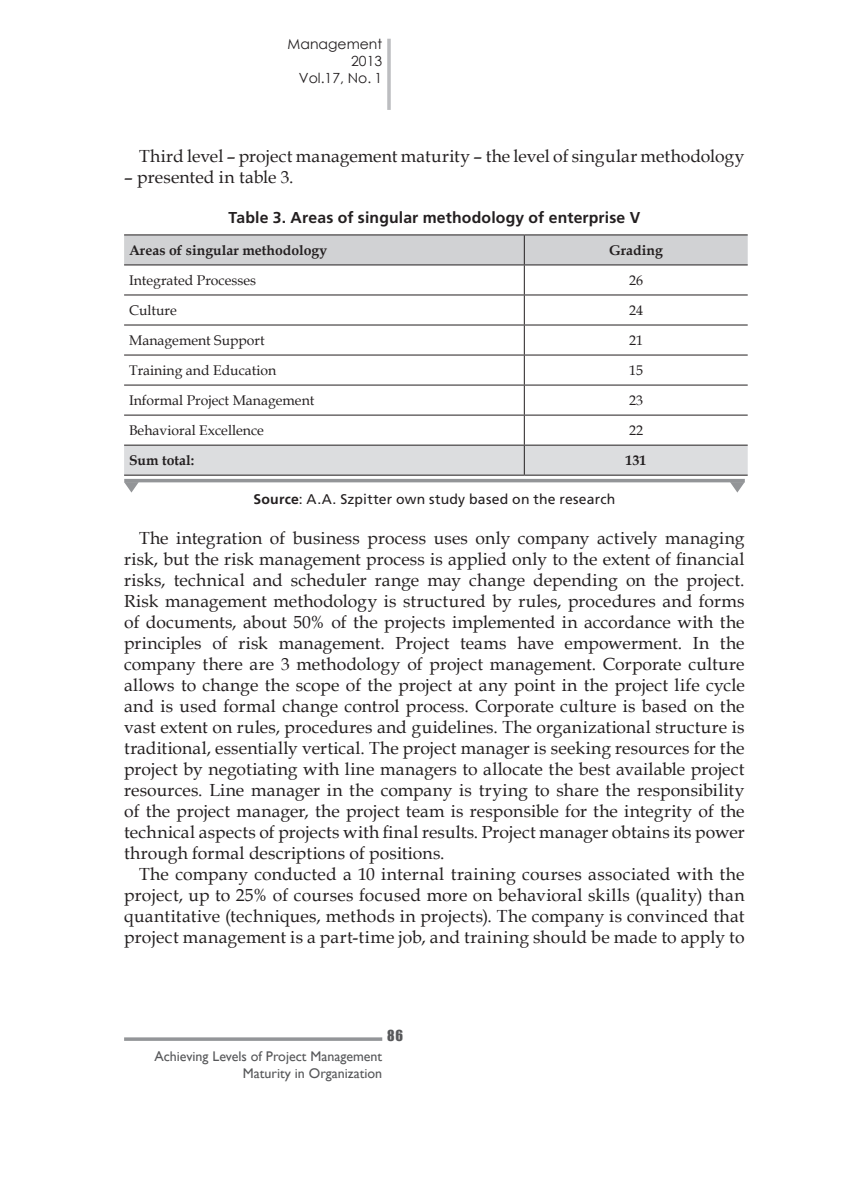
<style>
.page{position:relative;width:844px;height:1191px;background:#fff}
.page>*{position:absolute;margin:0;border:0;box-sizing:border-box;transform-origin:0 0}
.t1{font:17.5px/21px "Book Antiqua";letter-spacing:.005em;color:#231f20;text-align:justify}
.t2{font:700 15.75px "Frutiger LT Pro";letter-spacing:.01em;color:#231f20}
.t3{font:14px "Book Antiqua";color:#231f20}
.t4{font:14px/16.8px "Gill Sans";color:#57585a;text-align:right}
.t5{font:700 14px "Book Antiqua";color:#231f20}
.t6{font:14px "Frutiger LT Pro";letter-spacing:.015em;color:#231f20}
.t7{font:14px/16.8px "Century Gothic";color:#231f20;text-align:right}
.t8{font:14px "Impact";color:#57585a}
.s1{font-weight:700}
</style>
<div class="page">
<hr style="left:124px;top:1037px;width:258px;height:3px;background:#939598">
<hr style="left:387px;top:39px;width:3px;height:71px;background:#bcbdc0">
<hr style="left:124px;top:479px;width:620px;height:3px;background:#939598">
<svg style="left:124px;top:482px;width:15px;height:10px"></svg>
<svg style="left:729px;top:482px;width:15px;height:10px"></svg>
<div style="left:124px;top:446px;width:623px;height:29px;background:#dcdddf"></div>
<hr style="left:124px;top:234px;width:400px;height:1px;background:#231f20">
<hr style="left:524px;top:234px;width:223px;height:1px;background:#231f20">
<svg style="left:124px;top:235px;width:623px;height:149px"></svg>
<hr style="left:124px;top:384px;width:400px;height:1px;background:#231f20">
<hr style="left:524px;top:384px;width:223px;height:1px;background:#231f20">
<hr style="left:523px;top:385px;width:1px;height:30px;background:#231f20">
<hr style="left:124px;top:415px;width:400px;height:1px;background:#231f20">
<hr style="left:524px;top:415px;width:223px;height:1px;background:#231f20">
<hr style="left:523px;top:415px;width:1px;height:30px;background:#231f20">
<hr style="left:124px;top:445px;width:400px;height:1px;background:#231f20">
<hr style="left:524px;top:445px;width:223px;height:1px;background:#231f20">
<hr style="left:523px;top:445px;width:1px;height:30px;background:#231f20">
<hr style="left:124px;top:475px;width:400px;height:1px;background:#231f20">
<hr style="left:524px;top:475px;width:223px;height:1px;background:#231f20">
<p class="t7" style="left:287px;top:36px;width:96px">Management<br>2013<br>Vol.17, No. 1</p>
<p class="t1" style="left:139px;top:145px;width:607px">Third level – project management maturity – the level of singular methodology</p>
<p class="t1" style="left:124px;top:166px;width:171px">– presented in table 3.</p>
<p class="t2" style="left:228px;top:208px;width:413px">Table 3. Areas of singular methodology of enterprise V</p>
<p class="t5" style="left:129px;top:241px;width:199px">Areas of singular methodology</p>
<p class="t5" style="left:609px;top:241px;width:55px">Grading</p>
<p class="t3" style="left:129px;top:270px;width:128px">Integrated Processes</p>
<p class="t3" style="left:628px;top:270px;width:15px">26</p>
<p class="t3" style="left:129px;top:300px;width:49px">Culture</p>
<p class="t3" style="left:628px;top:300px;width:15px">24</p>
<p class="t3" style="left:129px;top:330px;width:137px">Management Support</p>
<p class="t3" style="left:628px;top:330px;width:15px">21</p>
<p class="t3" style="left:129px;top:360px;width:149px">Training and Education</p>
<p class="t3" style="left:628px;top:360px;width:15px">15</p>
<p class="t3" style="left:129px;top:391px;width:187px">Informal Project Management</p>
<p class="t3" style="left:628px;top:391px;width:15px">23</p>
<p class="t3" style="left:129px;top:421px;width:136px">Behavioral Excellence</p>
<p class="t3" style="left:628px;top:421px;width:15px">22</p>
<p class="t5" style="left:129px;top:451px;width:67px">Sum total:</p>
<p class="t5" style="left:625px;top:451px;width:22px">131</p>
<p class="t6" style="left:253px;top:491px;width:363px"><span class="s1">Source</span>: A.A. Szpitter own study based on the research</p>
<p class="t1" style="left:124px;top:527px;width:622px;text-indent:15px">The integration of business process uses only company actively managing risk, but the risk management process is applied only to the extent of financial risks, technical and scheduler range may change depending on the project.<br>Risk management methodology is structured by rules, procedures and forms of documents, about 50% of the projects implemented in accordance with the principles of risk management. Project teams have empowerment. In the company there are 3 methodology of project management. Corporate culture allows to change the scope of the project at any point in the project life cycle and is used formal change control process. Corporate culture is based on the vast extent on rules, procedures and guidelines. The organizational structure is traditional, essentially vertical. The project manager is seeking resources for the project by negotiating with line managers to allocate the best available project resources. Line manager in the company is trying to share the responsibility of the project manager, the project team is responsible for the integrity of the technical aspects of projects with final results. Project manager obtains its power through formal descriptions of positions.</p>
<p class="t1" style="left:124px;top:863px;width:622px;text-indent:15px">The company conducted a 10 internal training courses associated with the project, up to 25% of courses focused more on behavioral skills (quality) than quantitative (techniques, methods in projects). The company is convinced that project management is a part-time job, and training should be made to apply to</p>
<p class="t8" style="left:387px;top:1024px;width:17px">86</p>
<p class="t4" style="left:154px;top:1048px;width:229px">Achieving Levels of Project Management<br>Maturity in Organization</p>
</div>
